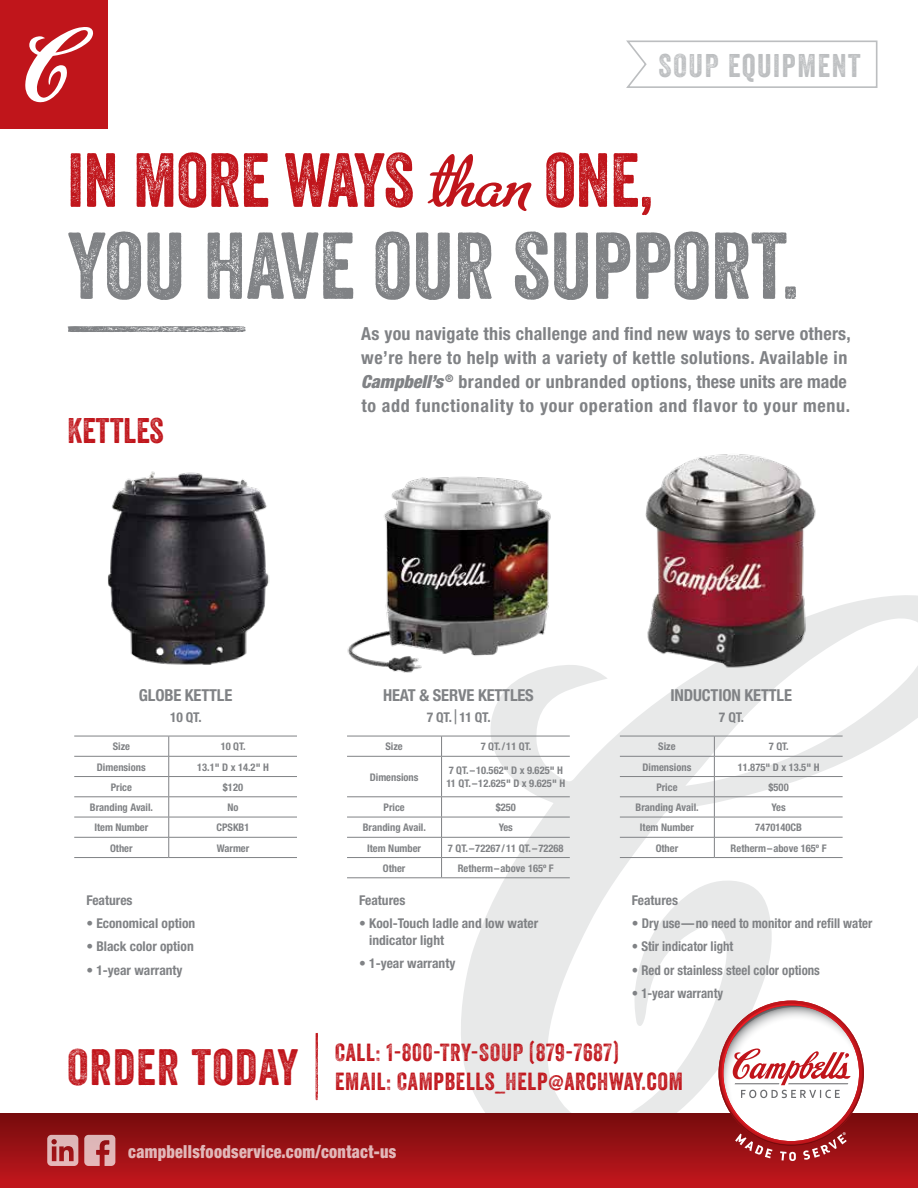
<style>
.page{position:relative;width:918px;height:1188px;background:#fff}
.page>*{position:absolute;margin:0;border:0;box-sizing:border-box;transform-origin:0 0}
.t1{font:91.5px "Veneer Two";color:#808285}
.t2{font:74.1px "Veneer Two";color:#c0151b}
.t3{font:49.5px "Veneer Two";letter-spacing:.03em;color:#c0151b}
.t4{font:34.5px "Veneer Two";color:#c0151b}
.t5{font:31.8px "Veneer Two";letter-spacing:.05em;color:#bcbec0}
.t6{font:24px/28.5px "Veneer Two";letter-spacing:.03em;color:#c0151b}
.t7{font:700 condensed 18px/24px "Helvetica Neue";letter-spacing:.025em;color:#808285}
.t8{font:900 condensed 18px "Helvetica Neue";letter-spacing:.02em;color:#fff;scale:.9 1}
.t9{font:700 condensed 16.5px "Helvetica Neue";letter-spacing:-.01em;color:#808285}
.t10{font:700 condensed 13.5px/16.5px "Helvetica Neue";color:#808285}
.t11{font:700 condensed 13.5px "Helvetica Neue";color:#808285;scale:.95 1}
.t12{font:700 condensed 10.5px/13.5px "Helvetica Neue";color:#808285}
.s1{font-family:"Metro Script";font-size:81px}
.s2{font-weight:900;font-style:italic}
.s3{font-size:20.25px}
</style>
<div class="page">
<svg style="left:459px;top:595px;width:459px;height:519px"></svg>
<div style="left:0;top:1114px;width:918px;height:74px;background:linear-gradient(to bottom,#760c0d,#c3161d)"></div>
<svg style="left:84px;top:1135px;width:31px;height:31px"></svg>
<svg style="left:47px;top:1135px;width:31px;height:31px"></svg>
<svg style="left:68px;top:326px;width:178px;height:6px"></svg>
<svg style="left:626px;top:40px;width:252px;height:48px"></svg>
<svg style="left:316px;top:1033px;width:2px;height:67px"></svg>
<hr style="left:74px;top:736px;width:95px;height:1px;background:#808285">
<hr style="left:169px;top:736px;width:128px;height:1px;background:#808285">
<hr style="left:74px;top:756px;width:95px;height:1px;background:#808285">
<hr style="left:169px;top:756px;width:128px;height:1px;background:#808285">
<hr style="left:74px;top:776px;width:95px;height:1px;background:#808285">
<hr style="left:169px;top:776px;width:128px;height:1px;background:#808285">
<hr style="left:74px;top:797px;width:95px;height:1px;background:#808285">
<hr style="left:169px;top:797px;width:128px;height:1px;background:#808285">
<hr style="left:74px;top:817px;width:95px;height:1px;background:#808285">
<hr style="left:169px;top:817px;width:128px;height:1px;background:#808285">
<hr style="left:74px;top:837px;width:95px;height:1px;background:#808285">
<hr style="left:169px;top:837px;width:128px;height:1px;background:#808285">
<hr style="left:74px;top:857px;width:95px;height:1px;background:#808285">
<hr style="left:169px;top:857px;width:128px;height:1px;background:#808285">
<svg style="left:168px;top:736px;width:1px;height:121px"></svg>
<hr style="left:347px;top:736px;width:95px;height:1px;background:#808285">
<hr style="left:442px;top:736px;width:128px;height:1px;background:#808285">
<hr style="left:347px;top:756px;width:95px;height:1px;background:#808285">
<hr style="left:442px;top:756px;width:128px;height:1px;background:#808285">
<hr style="left:347px;top:797px;width:95px;height:1px;background:#808285">
<hr style="left:442px;top:797px;width:128px;height:1px;background:#808285">
<hr style="left:347px;top:817px;width:95px;height:1px;background:#808285">
<hr style="left:442px;top:817px;width:128px;height:1px;background:#808285">
<hr style="left:347px;top:837px;width:95px;height:1px;background:#808285">
<hr style="left:442px;top:837px;width:128px;height:1px;background:#808285">
<hr style="left:347px;top:857px;width:95px;height:1px;background:#808285">
<hr style="left:442px;top:857px;width:128px;height:1px;background:#808285">
<hr style="left:347px;top:877px;width:95px;height:1px;background:#808285">
<hr style="left:442px;top:877px;width:128px;height:1px;background:#808285">
<svg style="left:441px;top:736px;width:1px;height:20px"></svg>
<hr style="left:441px;top:757px;width:1px;height:39px;background:#808285">
<svg style="left:441px;top:797px;width:1px;height:81px"></svg>
<hr style="left:620px;top:736px;width:94px;height:1px;background:#808285">
<hr style="left:714px;top:736px;width:129px;height:1px;background:#808285">
<hr style="left:620px;top:756px;width:94px;height:1px;background:#808285">
<hr style="left:714px;top:756px;width:129px;height:1px;background:#808285">
<hr style="left:620px;top:776px;width:94px;height:1px;background:#808285">
<hr style="left:714px;top:776px;width:129px;height:1px;background:#808285">
<hr style="left:620px;top:797px;width:94px;height:1px;background:#808285">
<hr style="left:714px;top:797px;width:129px;height:1px;background:#808285">
<hr style="left:620px;top:817px;width:94px;height:1px;background:#808285">
<hr style="left:714px;top:817px;width:129px;height:1px;background:#808285">
<hr style="left:620px;top:837px;width:94px;height:1px;background:#808285">
<hr style="left:714px;top:837px;width:129px;height:1px;background:#808285">
<hr style="left:620px;top:857px;width:94px;height:1px;background:#808285">
<hr style="left:714px;top:857px;width:129px;height:1px;background:#808285">
<svg style="left:714px;top:736px;width:1px;height:121px"></svg>
<img style="left:108px;top:471px;width:161px;height:194px">
<img style="left:347px;top:476px;width:220px;height:205px">
<img style="left:633px;top:454px;width:192px;height:223px">
<svg style="left:719px;top:1001px;width:145px;height:160px"></svg>
<div style="left:0;top:0;width:108px;height:128px;background:#c0151b"></div>
<svg style="left:25px;top:27px;width:69px;height:76px"></svg>
<h3 class="t5" style="left:659px;top:46px;width:204px">SOUP EQUIPMENT</h3>
<h2 class="t2" style="left:68px;top:135px;width:587px">IN MORE WAYS <span class="s1">than</span> ONE,</h2>
<h1 class="t1" style="left:68px;top:210px;width:733px">YOU HAVE OUR SUPPORT.</h1>
<p class="t7" style="left:361px;top:321px;width:491px">As you navigate this challenge and find new ways to serve others, we’re here to help with a variety of kettle solutions. Available in <span class="s2">Campbell’s</span> <sup>®</sup> branded or unbranded options, these units are made to add functionality to your operation and flavor to your menu.</p>
<h3 class="t4" style="left:68px;top:410px;width:98px">KETTLES</h3>
<h3 class="t9" style="left:139px;top:685px;width:95px">GLOBE KETTLE</h3>
<p class="t10" style="left:170px;top:709px;width:33px">10 QT.</p>
<p class="t12" style="left:113px;top:740px;width:19px">Size</p>
<p class="t12" style="left:221px;top:740px;width:27px">10 QT.</p>
<p class="t12" style="left:97px;top:760px;width:50px">Dimensions</p>
<p class="t12" style="left:197px;top:760px;width:73px">13.1" D x 14.2" H</p>
<p class="t12" style="left:111px;top:780px;width:23px">Price</p>
<p class="t12" style="left:223px;top:780px;width:22px">$120</p>
<p class="t12" style="left:90px;top:800px;width:65px">Branding Avail.</p>
<p class="t12" style="left:227px;top:800px;width:13px">No</p>
<p class="t12" style="left:94px;top:821px;width:56px">Item Number</p>
<p class="t12" style="left:216px;top:821px;width:35px">CPSKB1</p>
<p class="t12" style="left:110px;top:841px;width:24px">Other</p>
<p class="t12" style="left:217px;top:841px;width:34px">Warmer</p>
<p class="t10" style="left:86px;top:892px;width:48px">Features</p>
<p class="t10" style="left:86px;top:915px;width:110px">• Economical option</p>
<p class="t10" style="left:86px;top:938px;width:109px">• Black color option</p>
<p class="t10" style="left:86px;top:961px;width:98px">• 1-year warranty</p>
<h3 class="t9" style="left:383px;top:685px;width:152px">HEAT &amp; SERVE KETTLES</h3>
<p class="t10" style="left:427px;top:709px;width:65px">7 QT. <span class="s3">|</span> 11 QT.</p>
<p class="t12" style="left:386px;top:740px;width:19px">Size</p>
<p class="t12" style="left:481px;top:740px;width:52px">7 QT./11 QT.</p>
<p class="t12" style="left:370px;top:770px;width:50px">Dimensions</p>
<p class="t12" style="left:446px;top:763px;width:120px">7 QT.–10.562" D x 9.625" H<br>11 QT.–12.625" D x 9.625" H</p>
<p class="t12" style="left:384px;top:800px;width:23px">Price</p>
<p class="t12" style="left:496px;top:800px;width:22px">$250</p>
<p class="t12" style="left:363px;top:821px;width:65px">Branding Avail.</p>
<p class="t12" style="left:499px;top:821px;width:16px">Yes</p>
<p class="t12" style="left:367px;top:841px;width:56px">Item Number</p>
<p class="t12" style="left:448px;top:841px;width:117px">7 QT.–72267/11 QT.–72268</p>
<p class="t12" style="left:383px;top:861px;width:24px">Other</p>
<p class="t12" style="left:458px;top:861px;width:98px">Retherm–above 165º F</p>
<p class="t10" style="left:359px;top:892px;width:48px">Features</p>
<p class="t10" style="left:369px;top:915px;width:171px;text-indent:-10px">• Kool-Touch ladle and low water indicator light</p>
<p class="t10" style="left:359px;top:955px;width:98px">• 1-year warranty</p>
<h3 class="t9" style="left:671px;top:685px;width:123px">INDUCTION KETTLE</h3>
<p class="t10" style="left:719px;top:709px;width:27px">7 QT.</p>
<p class="t12" style="left:658px;top:740px;width:19px">Size</p>
<p class="t12" style="left:769px;top:740px;width:21px">7 QT.</p>
<p class="t12" style="left:643px;top:760px;width:50px">Dimensions</p>
<p class="t12" style="left:738px;top:760px;width:83px">11.875" D x 13.5" H</p>
<p class="t12" style="left:656px;top:780px;width:23px">Price</p>
<p class="t12" style="left:769px;top:780px;width:22px">$500</p>
<p class="t12" style="left:636px;top:800px;width:65px">Branding Avail.</p>
<p class="t12" style="left:772px;top:800px;width:16px">Yes</p>
<p class="t12" style="left:640px;top:821px;width:56px">Item Number</p>
<p class="t12" style="left:755px;top:821px;width:48px">7470140CB</p>
<p class="t12" style="left:656px;top:841px;width:24px">Other</p>
<p class="t12" style="left:731px;top:841px;width:98px">Retherm–above 165º F</p>
<p class="t10" style="left:632px;top:892px;width:48px">Features</p>
<p class="t10" style="left:632px;top:915px;width:242px">• Dry use—no need to monitor and refill water</p>
<p class="t11" style="left:632px;top:938px;width:108px">• Stir indicator light</p>
<p class="t11" style="left:632px;top:962px;width:199px">• Red or stainless steel color options</p>
<p class="t11" style="left:632px;top:985px;width:98px">• 1-year warranty</p>
<h3 class="t3" style="left:68px;top:1037px;width:233px">ORDER TODAY</h3>
<h3 class="t6" style="left:335px;top:1038px;width:349px">CALL: 1-800-TRY-SOUP (879-7687)<br>EMAIL: CAMPBELLS_HELP@ARCHWAY.COM</h3>
<h3 class="t8" style="left:128px;top:1140px;width:299px">campbellsfoodservice.com/contact-us</h3>
</div>
